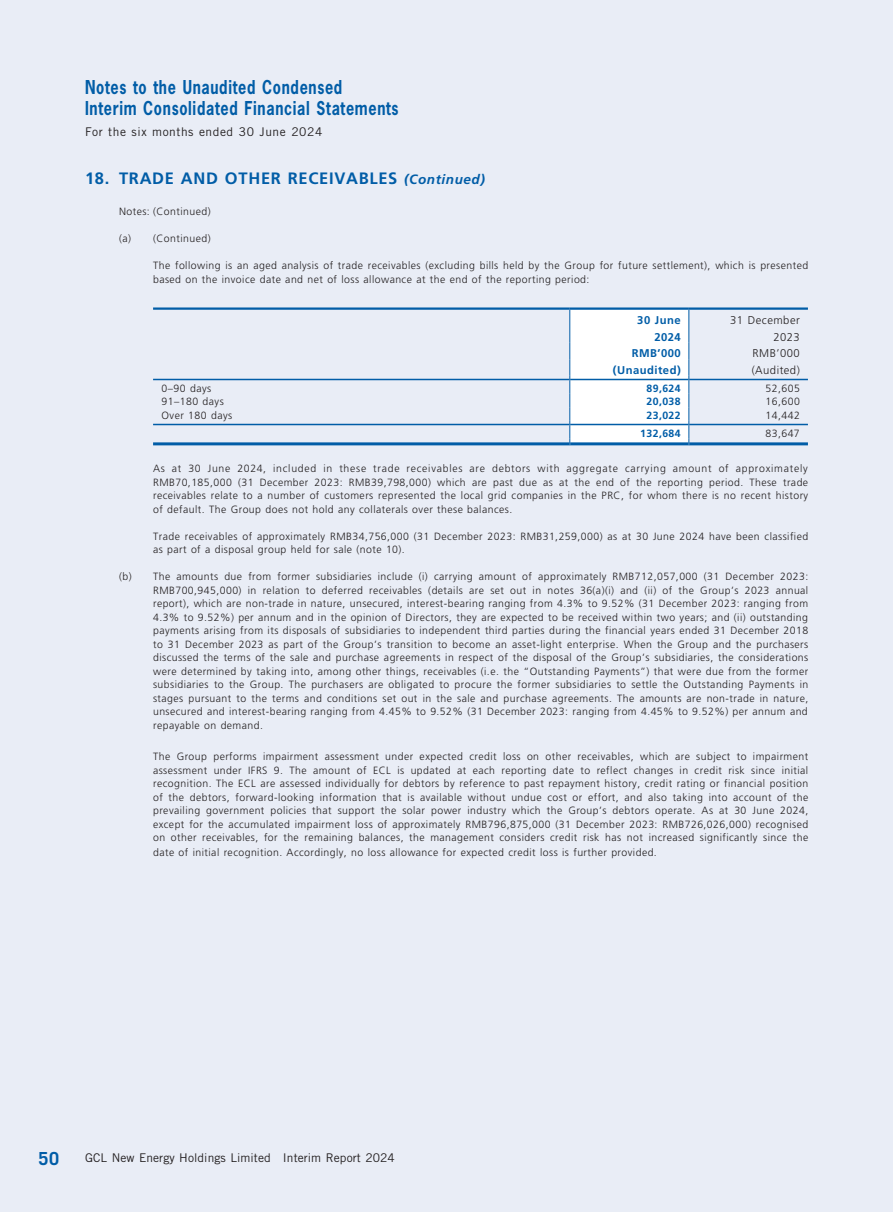
<style>
.page{position:relative;width:893px;height:1212px;background:#e9edf6}
.page>*{position:absolute;margin:0;border:0;box-sizing:border-box;transform-origin:0 0}
.t1{font:700 18px/21px "News Gothic Std";letter-spacing:.045em;color:#015da7;scale:.8 1}
.t2{font:700 18px "Trade Gothic LT Std";color:#015da7}
.t3{font:700 16.5px "Frutiger LT Std";letter-spacing:.04em;color:#015da7}
.t4{font:12px "Trade Gothic LT Std";letter-spacing:.005em;color:#231f20}
.t5{font:12px "Trade Gothic LT Std";letter-spacing:.045em;color:#231f20}
.t6{font:300 11.25px/16.5px "Frutiger LT Std";letter-spacing:.04em;color:#231f20;text-align:right}
.t7{font:700 11.25px/16.5px "Frutiger LT Std";letter-spacing:.04em;color:#015da7;text-align:right}
.t8{font:300 10.5px/13.5px "Frutiger LT Std";letter-spacing:.04em;color:#231f20;text-align:justify}
.t9{font:700 10.5px "Frutiger LT Std";letter-spacing:.04em;color:#015da7}
.s1{font-style:italic;font-size:13.5px}
</style>
<div class="page">
<div style="left:569px;top:310px;width:120px;height:135px;background:#fff"></div>
<hr style="left:153px;top:307px;width:417px;height:3px;background:#015da7">
<hr style="left:570px;top:307px;width:119px;height:3px;background:#015da7">
<hr style="left:689px;top:307px;width:119px;height:3px;background:#015da7">
<hr style="left:153px;top:379px;width:416px;height:1px;background:#015da7">
<hr style="left:570px;top:379px;width:118px;height:1px;background:#015da7">
<hr style="left:689px;top:379px;width:119px;height:1px;background:#015da7">
<hr style="left:153px;top:424px;width:416px;height:1px;background:#015da7">
<hr style="left:570px;top:424px;width:118px;height:1px;background:#015da7">
<hr style="left:689px;top:424px;width:119px;height:1px;background:#015da7">
<hr style="left:153px;top:442px;width:416px;height:3px;background:#015da7">
<hr style="left:570px;top:442px;width:118px;height:3px;background:#015da7">
<hr style="left:689px;top:442px;width:119px;height:3px;background:#015da7">
<h1 class="t1" style="left:85px;top:77px;width:393px">Notes to the Unaudited Condensed<br>Interim Consolidated Financial Statements</h1>
<p class="t5" style="left:85px;top:125px;width:239px">For the six months ended 30 June 2024</p>
<h2 class="t3" style="left:85px;top:168px;width:401px">18. TRADE AND OTHER RECEIVABLES <span class="s1">(Continued)</span></h2>
<p class="t8" style="left:119px;top:205px;width:93px">Notes: (Continued)</p>
<p class="t8" style="left:119px;top:232px;width:93px">(a) (Continued)</p>
<p class="t8" style="left:153px;top:259px;width:657px">The following is an aged analysis of trade receivables (excluding bills held by the Group for future settlement), which is presented based on the invoice date and net of loss allowance at the end of the reporting period:</p>
<p class="t7" style="left:637px;top:312px;width:45px">30 June<br>2024</p>
<p class="t6" style="left:730px;top:312px;width:71px">31 December<br>2023</p>
<p class="t7" style="left:632px;top:345px;width:51px">RMB’000</p>
<p class="t6" style="left:753px;top:345px;width:49px">RMB’000</p>
<p class="t7" style="left:613px;top:362px;width:69px">(Unaudited)</p>
<p class="t6" style="left:752px;top:362px;width:50px">(Audited)</p>
<p class="t8" style="left:162px;top:382px;width:51px">0–90 days</p>
<p class="t9" style="left:646px;top:382px;width:36px">89,624</p>
<p class="t8" style="left:765px;top:382px;width:36px">52,605</p>
<p class="t8" style="left:162px;top:395px;width:64px">91–180 days</p>
<p class="t9" style="left:646px;top:396px;width:36px">20,038</p>
<p class="t8" style="left:765px;top:395px;width:36px">16,600</p>
<p class="t8" style="left:162px;top:409px;width:72px">Over 180 days</p>
<p class="t9" style="left:646px;top:409px;width:36px">23,022</p>
<p class="t8" style="left:765px;top:409px;width:36px">14,442</p>
<p class="t9" style="left:640px;top:427px;width:42px">132,684</p>
<p class="t8" style="left:765px;top:427px;width:36px">83,647</p>
<p class="t8" style="left:153px;top:462px;width:657px">As at 30 June 2024, included in these trade receivables are debtors with aggregate carrying amount of approximately RMB70,185,000 (31 December 2023: RMB39,798,000) which are past due as at the end of the reporting period. These trade receivables relate to a number of customers represented the local grid companies in the PRC, for whom there is no recent history of default. The Group does not hold any collaterals over these balances.</p>
<p class="t8" style="left:153px;top:530px;width:657px">Trade receivables of approximately RMB34,756,000 (31 December 2023: RMB31,259,000) as at 30 June 2024 have been classified as part of a disposal group held for sale (note 10).</p>
<p class="t8" style="left:153px;top:570px;width:657px;text-indent:-34px">(b) The amounts due from former subsidiaries include (i) carrying amount of approximately RMB712,057,000 (31 December 2023:<br>RMB700,945,000) in relation to deferred receivables (details are set out in notes 36(a)(i) and (ii) of the Group’s 2023 annual report), which are non-trade in nature, unsecured, interest-bearing ranging from 4.3% to 9.52% (31 December 2023: ranging from 4.3% to 9.52%) per annum and in the opinion of Directors, they are expected to be received within two years; and (ii) outstanding payments arising from its disposals of subsidiaries to independent third parties during the financial years ended 31 December 2018 to 31 December 2023 as part of the Group’s transition to become an asset-light enterprise. When the Group and the purchasers discussed the terms of the sale and purchase agreements in respect of the disposal of the Group’s subsidiaries, the considerations were determined by taking into, among other things, receivables (i.e. the “Outstanding Payments”) that were due from the former subsidiaries to the Group. The purchasers are obligated to procure the former subsidiaries to settle the Outstanding Payments in stages pursuant to the terms and conditions set out in the sale and purchase agreements. The amounts are non-trade in nature, unsecured and interest-bearing ranging from 4.45% to 9.52% (31 December 2023: ranging from 4.45% to 9.52%) per annum and repayable on demand.</p>
<p class="t8" style="left:153px;top:750px;width:657px">The Group performs impairment assessment under expected credit loss on other receivables, which are subject to impairment assessment under IFRS 9. The amount of ECL is updated at each reporting date to reflect changes in credit risk since initial recognition. The ECL are assessed individually for debtors by reference to past repayment history, credit rating or financial position of the debtors, forward-looking information that is available without undue cost or effort, and also taking into account of the prevailing government policies that support the solar power industry which the Group’s debtors operate. As at 30 June 2024, except for the accumulated impairment loss of approximately RMB796,875,000 (31 December 2023: RMB726,026,000) recognised on other receivables, for the remaining balances, the management considers credit risk has not increased significantly since the date of initial recognition. Accordingly, no loss allowance for expected credit loss is further provided.</p>
<h1 class="t2" style="left:39px;top:1148px;width:22px">50</h1>
<p class="t4" style="left:85px;top:1151px;width:311px">GCL New Energy Holdings Limited Interim Report 2024</p>
</div>
